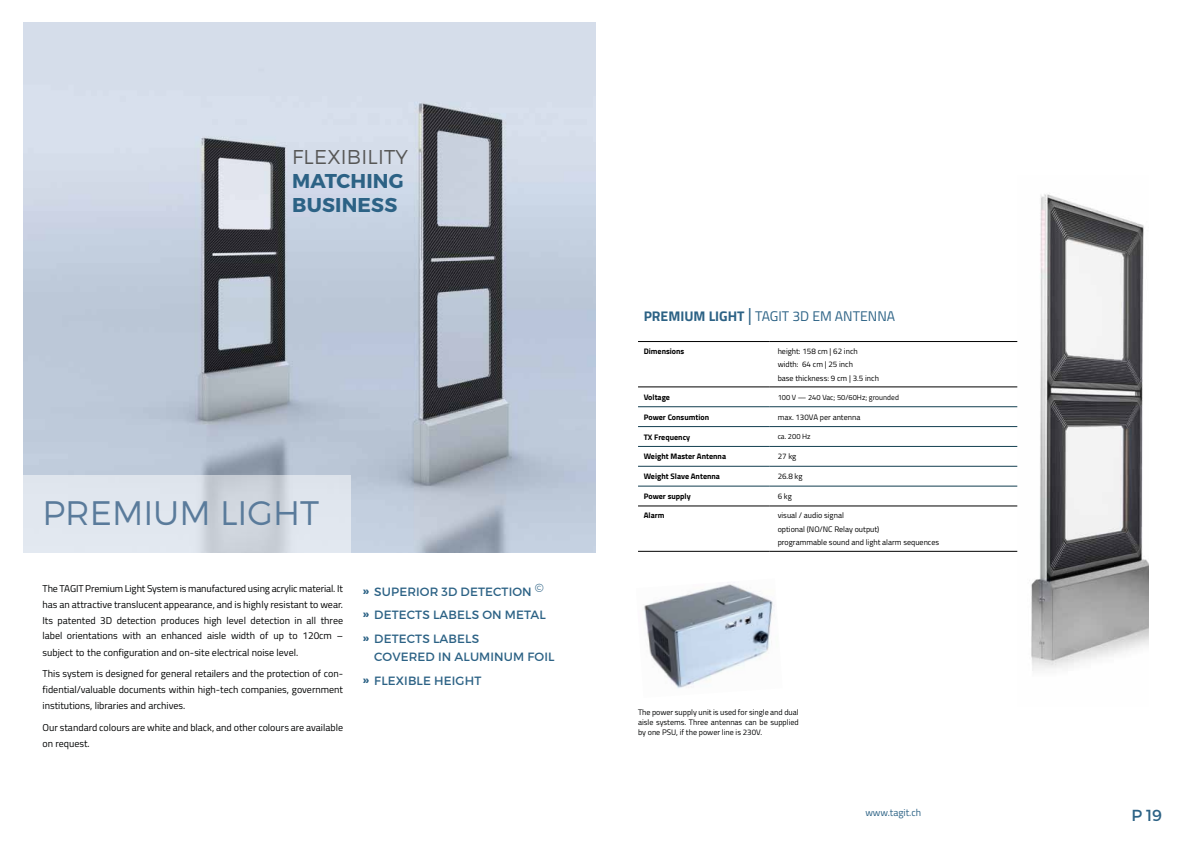
<style>
.page{position:relative;width:1191px;height:842px;background:#fff}
.page>*{position:absolute;margin:0;border:0;box-sizing:border-box;transform-origin:0 0}
.t1{font:300 34px "Montserrat";color:#5a7b9b}
.t2{font:700 20px/24px "Montserrat";letter-spacing:.01em;color:#2c6285}
.t3{font:300 20px "Montserrat";letter-spacing:.01em;color:#575756}
.t4{font:16px "Montserrat";color:#2c6285}
.t5{font:14px "Titillium";color:#2c6285}
.t6{font:12px/23.7px "Montserrat";letter-spacing:.01em;color:#2c6285}
.t7{font:10px/16px "Titillium";color:#010202;text-align:justify}
.t8{font:10px "Titillium";color:#2c6285}
.t9{font:8px/13.3px "Titillium";color:#000}
.t10{font:8px/10px "Titillium";color:#010202;text-align:justify}
.t11{font:700 8px "Titillium";color:#000}
.t12{font:7.5px "Titillium";color:#000}
.s1{font-weight:700}
.s2{font-size:18px}
</style>
<div class="page">
<img style="left:1017px;top:194px;width:131px;height:477px">
<hr style="left:638px;top:407px;width:131px;height:1px;background:#123e50">
<hr style="left:769px;top:407px;width:248px;height:1px;background:#123e50">
<hr style="left:638px;top:446px;width:131px;height:1px;background:#123e50">
<hr style="left:769px;top:446px;width:248px;height:1px;background:#123e50">
<hr style="left:638px;top:426px;width:131px;height:1px;background:#123e50">
<hr style="left:769px;top:426px;width:248px;height:1px;background:#123e50">
<hr style="left:638px;top:466px;width:131px;height:1px;background:#123e50">
<hr style="left:769px;top:466px;width:248px;height:1px;background:#123e50">
<hr style="left:638px;top:486px;width:131px;height:1px;background:#123e50">
<hr style="left:769px;top:486px;width:248px;height:1px;background:#123e50">
<hr style="left:638px;top:341px;width:131px;height:1px;background:#000">
<hr style="left:769px;top:341px;width:248px;height:1px;background:#000">
<hr style="left:638px;top:387px;width:131px;height:1px;background:#000">
<hr style="left:769px;top:387px;width:248px;height:1px;background:#000">
<hr style="left:638px;top:506px;width:131px;height:1px;background:#000">
<hr style="left:769px;top:506px;width:248px;height:1px;background:#000">
<hr style="left:638px;top:551px;width:131px;height:1px;background:#000">
<hr style="left:769px;top:551px;width:248px;height:1px;background:#000">
<img style="left:23px;top:23px;width:572px;height:530px">
<svg style="left:23px;top:475px;width:327px;height:78px;background:#dae0e8"></svg>
<img style="left:644px;top:584px;width:130px;height:105px">
<h2 class="t3" style="left:292px;top:145px;width:117px">FLEXIBILITY</h2>
<h2 class="t2" style="left:292px;top:170px;width:113px">MATCHING<br>BUSINESS</h2>
<h1 class="t1" style="left:43px;top:492px;width:278px">PREMIUM LIGHT</h1>
<p class="t7" style="left:43px;top:579px;width:302px">The TAGIT Premium Light System is manufactured using acrylic material. It has an attractive translucent appearance, and is highly resistant to wear.<br>Its patented 3D detection produces high level detection in all three label orientations with an enhanced aisle width of up to 120cm – subject to the configuration and on-site electrical noise level.</p>
<p class="t7" style="left:43px;top:665px;width:302px">This system is designed for general retailers and the protection of con&shy;fidential/valuable documents within high-tech companies, government institutions, libraries and archives.</p>
<p class="t7" style="left:43px;top:719px;width:302px">Our standard colours are white and black, and other colours are available on request.</p>
<p class="t6" style="left:363px;top:579px;width:184px"><span class="s1">»</span> SUPERIOR 3D DETECTION <sup>© </sup><span class="s1">»</span> DETECTS LABELS ON METAL <span class="s1">»</span> DETECTS LABELS</p>
<p class="t6" style="left:363px;top:645px;width:193px;text-indent:11px">COVERED IN ALUMINUM FOIL <span class="s1">»</span> FLEXIBLE HEIGHT</p>
<h3 class="t5" style="left:643px;top:305px;width:253px"><span class="s1">PREMIUM LIGHT</span> <span class="s2">|</span> TAGIT 3D EM ANTENNA</h3>
<p class="t11" style="left:643px;top:345px;width:42px">Dimensions</p>
<p class="t9" style="left:777px;top:344px;width:103px">height: 158 cm | 62 inch width: 64 cm | 25 inch<br>base thickness: 9 cm | 3.5 inch</p>
<p class="t11" style="left:643px;top:391px;width:28px">Voltage</p>
<p class="t12" style="left:777px;top:391px;width:123px">100 V — 240 Vac; 50/60Hz; grounded</p>
<p class="t11" style="left:643px;top:411px;width:67px">Power Consumtion</p>
<p class="t9" style="left:777px;top:410px;width:84px">max. 130VA per antenna</p>
<p class="t11" style="left:643px;top:431px;width:48px">TX Frequency</p>
<p class="t12" style="left:777px;top:431px;width:35px">ca. 200 Hz</p>
<p class="t11" style="left:643px;top:450px;width:84px">Weight Master Antenna</p>
<p class="t9" style="left:777px;top:449px;width:20px">27 kg</p>
<p class="t11" style="left:643px;top:470px;width:78px">Weight Slave Antenna</p>
<p class="t9" style="left:777px;top:469px;width:26px">26.8 kg</p>
<p class="t11" style="left:643px;top:490px;width:49px">Power supply</p>
<p class="t9" style="left:777px;top:489px;width:16px">6 kg</p>
<p class="t11" style="left:643px;top:509px;width:22px">Alarm</p>
<p class="t9" style="left:777px;top:508px;width:163px">visual / audio signal<br>optional (NO/NC Relay output)<br>programmable sound and light alarm sequences</p>
<p class="t10" style="left:638px;top:707px;width:162px">The power supply unit is used for single and dual aisle systems. Three antennas can be supplied by one PSU, if the power line is 230V.</p>
<p class="t8" style="left:865px;top:806px;width:57px">www.tagit.ch</p>
<h3 class="t4" style="left:1131px;top:805px;width:32px">P 19</h3>
</div>
